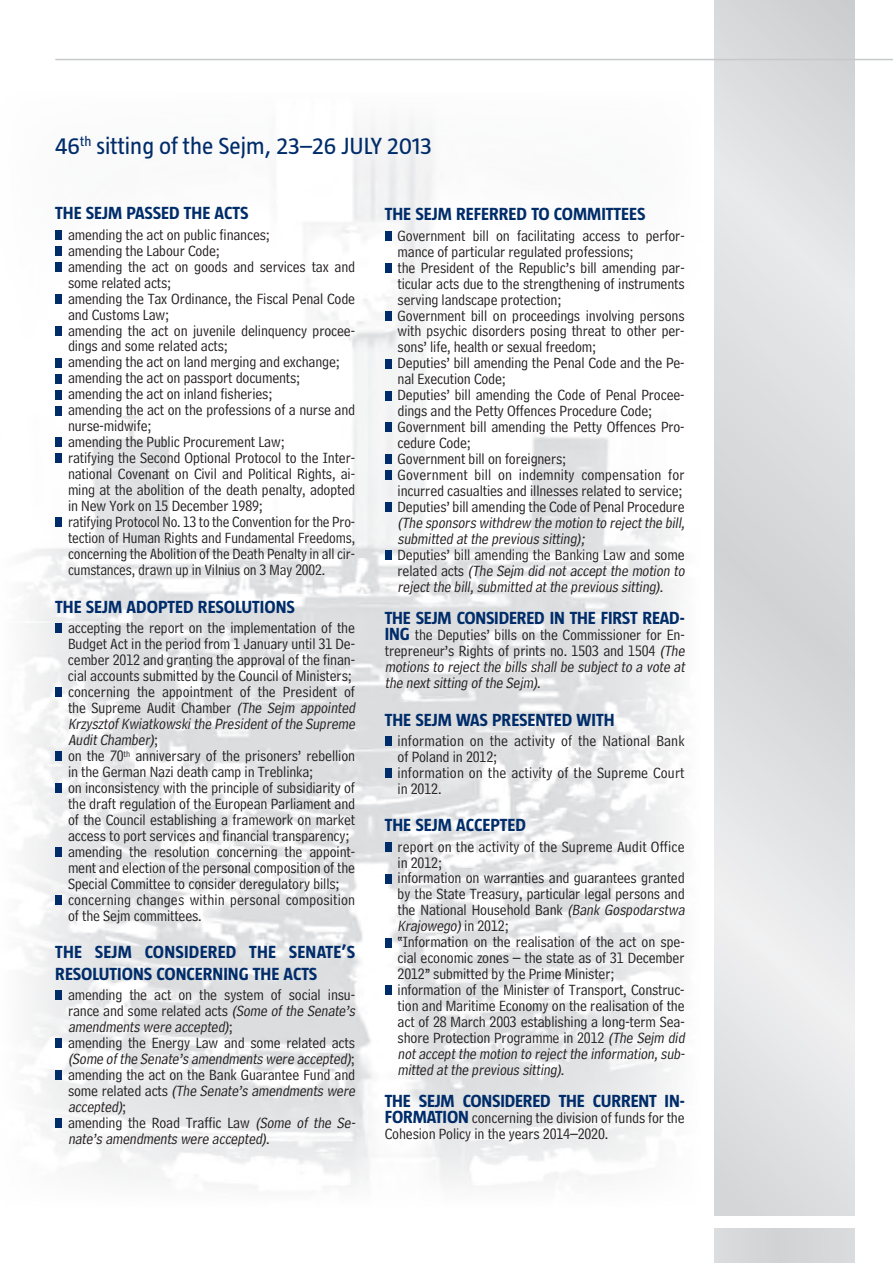
<style>
.page{position:relative;width:893px;height:1263px;background:#fff}
.page>*{position:absolute;margin:0;border:0;box-sizing:border-box;transform-origin:0 0}
.t1{font:24px "Taz CE";color:#002d6a}
.t2{font:700 18px/21.6px "Taz CE";color:#002d6a}
.t3{font:12.6px/16px "Bell Cent Sejm";letter-spacing:-.01em;color:#231f20}
.t4{font:italic 12.6px/16px "Bell Cent Sejm";color:#231f20}
.t5{font:12.6px/16px "Bell Cent Sejm";letter-spacing:.01em;color:#231f20}
.s1{font-style:italic}
.s2{font-style:normal}
.s3{font-family:"Taz CE";font-weight:700;font-size:18px;color:#002d6a}
</style>
<div class="page">
<img style="left:24px;top:121px;width:656px;height:1066px">
<div style="left:714px;top:0;width:141px;height:1215px;background:linear-gradient(to bottom,#dadbdd,#e4e4e6)"></div>
<div style="left:714px;top:1228px;width:141px;height:35px;background:#d6d7d9"></div>
<hr style="left:55px;top:59px;width:838px;height:1px;background:#c7c8ca">
<div style="left:55px;top:230px;width:7px;height:10px;background:#002d6a"></div>
<div style="left:55px;top:246px;width:7px;height:10px;background:#002d6a"></div>
<div style="left:55px;top:262px;width:7px;height:10px;background:#002d6a"></div>
<div style="left:55px;top:294px;width:7px;height:10px;background:#002d6a"></div>
<div style="left:55px;top:326px;width:7px;height:9px;background:#002d6a"></div>
<div style="left:55px;top:358px;width:7px;height:9px;background:#002d6a"></div>
<div style="left:55px;top:374px;width:7px;height:9px;background:#002d6a"></div>
<div style="left:55px;top:390px;width:7px;height:9px;background:#002d6a"></div>
<div style="left:55px;top:406px;width:7px;height:9px;background:#002d6a"></div>
<div style="left:55px;top:438px;width:7px;height:9px;background:#002d6a"></div>
<div style="left:55px;top:454px;width:7px;height:9px;background:#002d6a"></div>
<div style="left:55px;top:517px;width:7px;height:10px;background:#002d6a"></div>
<div style="left:55px;top:623px;width:7px;height:10px;background:#002d6a"></div>
<div style="left:55px;top:687px;width:7px;height:10px;background:#002d6a"></div>
<div style="left:55px;top:751px;width:7px;height:10px;background:#002d6a"></div>
<div style="left:55px;top:783px;width:7px;height:10px;background:#002d6a"></div>
<div style="left:55px;top:847px;width:7px;height:10px;background:#002d6a"></div>
<div style="left:55px;top:895px;width:7px;height:9px;background:#002d6a"></div>
<div style="left:55px;top:990px;width:7px;height:10px;background:#002d6a"></div>
<div style="left:55px;top:1038px;width:7px;height:10px;background:#002d6a"></div>
<div style="left:55px;top:1070px;width:7px;height:10px;background:#002d6a"></div>
<div style="left:55px;top:1118px;width:7px;height:10px;background:#002d6a"></div>
<div style="left:385px;top:231px;width:6px;height:10px;background:#002d6a"></div>
<div style="left:385px;top:263px;width:6px;height:10px;background:#002d6a"></div>
<div style="left:385px;top:311px;width:6px;height:9px;background:#002d6a"></div>
<div style="left:385px;top:359px;width:6px;height:9px;background:#002d6a"></div>
<div style="left:385px;top:391px;width:6px;height:9px;background:#002d6a"></div>
<div style="left:385px;top:423px;width:6px;height:9px;background:#002d6a"></div>
<div style="left:385px;top:454px;width:6px;height:10px;background:#002d6a"></div>
<div style="left:385px;top:470px;width:6px;height:10px;background:#002d6a"></div>
<div style="left:385px;top:502px;width:6px;height:10px;background:#002d6a"></div>
<div style="left:385px;top:550px;width:6px;height:10px;background:#002d6a"></div>
<div style="left:385px;top:736px;width:6px;height:10px;background:#002d6a"></div>
<div style="left:385px;top:768px;width:6px;height:10px;background:#002d6a"></div>
<div style="left:385px;top:842px;width:6px;height:9px;background:#002d6a"></div>
<div style="left:385px;top:874px;width:6px;height:9px;background:#002d6a"></div>
<div style="left:385px;top:938px;width:6px;height:9px;background:#002d6a"></div>
<div style="left:385px;top:985px;width:6px;height:10px;background:#002d6a"></div>
<h1 class="t1" style="left:55px;top:133px;width:378px">46<sup>th</sup> sitting of the Sejm, 23–26 JULY 2013</h1>
<h2 class="t2" style="left:55px;top:202px;width:195px">THE SEJM PASSED THE ACTS</h2>
<p class="t3" style="left:68px;top:226px;width:289px">amending the act on public finances;<br>amending the Labour Code;<br>amending the act on goods and services tax and some related acts;<br>amending the Tax Ordinance, the Fiscal Penal Code and Customs Law;<br>amending the act on juvenile delinquency procee&shy;dings and some related acts;<br>amending the act on land merging and exchange; amending the act on passport documents; amending the act on inland fisheries;<br>amending the act on the professions of a nurse and nurse-midwife;<br>amending the Public Procurement Law;<br>ratifying the Second Optional Protocol to the Inter&shy;national Covenant on Civil and Political Rights, ai&shy;ming at the abolition of the death penalty, adopted in New York on 15 December 1989;<br>ratifying Protocol No. 13 to the Convention for the Pro&shy;tection of Human Rights and Fundamental Freedoms, concerning the Abolition of the Death Penalty in all cir&shy;cumstances, drawn up in Vilnius on 3 May 2002.</p>
<h2 class="t2" style="left:55px;top:596px;width:241px">THE SEJM ADOPTED RESOLUTIONS</h2>
<p class="t3" style="left:68px;top:620px;width:291px">accepting the report on the implementation of the Budget Act in the period from 1 January until 31 De&shy;cember 2012 and granting the approval of the finan&shy;cial accounts submitted by the Council of Ministers; concerning the appointment of the President of the Supreme Audit Chamber <span class="s1">(The Sejm appointed Krzysztof Kwiatkowski the President of the Supreme Audit Chamber)</span>;<br>on the 70<sup>th</sup> anniversary of the prisoners’ rebellion in the German Nazi death camp in Treblinka;<br>on inconsistency with the principle of subsidiarity of the draft regulation of the European Parliament and of the Council establishing a framework on market access to port services and financial transparency; amending the resolution concerning the appoint&shy;ment and election of the personal composition of the Special Committee to consider deregulatory bills; concerning changes within personal composition of the Sejm committees.</p>
<h2 class="t2" style="left:55px;top:941px;width:301px">THE SEJM CONSIDERED THE SENATE’S<br>RESOLUTIONS CONCERNING THE ACTS</h2>
<p class="t3" style="left:68px;top:987px;width:291px">amending the act on the system of social insu&shy;rance and some related acts <span class="s1">(SomeoftheSenate’s amendments were accepted)</span>;<br>amending the Energy Law and some related acts <span class="s1">(Some of the Senate’s amendments were accepted)</span>; amending the act on the Bank Guarantee Fund and s o m e r e l a te d a cts <span class="s1">(The Senate’s amendments were accepted)</span>;<br>amending the Road Traffic Law <span class="s1">(Some of the Se&shy;nate’s amendments were accepted)</span>.</p>
<h2 class="t2" style="left:385px;top:203px;width:262px">THE SEJM REFERRED TO COMMITTEES</h2>
<p class="t3" style="left:398px;top:227px;width:289px">Government bill on facilitating access to perfor&shy;mance of particular regulated professions;<br>the President of the Republic’s bill amending par&shy;ticular acts due to the strengthening of instruments serving landscape protection;<br>Government bill on proceedings involving persons with psychic disorders posing threat to other per&shy;sons’ life, health or sexual freedom;<br>Deputies’ bill amending the Penal Code and the Pe&shy;nal Execution Code;<br>Deputies’ bill amending the Code of Penal Procee&shy;dings and the Petty Offences Procedure Code; Government bill amending the Petty Offences Pro&shy;cedure Code;<br>Government bill on foreigners;<br>Government bill on indemnity compensation for incurred casualties and illnesses related to service; Deputies’ bill amending the Code of Penal Procedure</p>
<p class="t4" style="left:398px;top:515px;width:291px">(The sponsors withdrew the motion to reject the bill, submitted at the previous sitting);</p>
<p class="t4" style="left:398px;top:547px;width:291px"><span class="s2">Deputies’ bill amending the Banking Law and some r e l a t e d a c t s</span> (The Sejm did not accept the motion to reject the bill, submitted at the previous sitting)<span class="s2">.</span></p>
<h2 class="t2" style="left:385px;top:607px;width:301px">THE SEJM CONSIDERED IN THE FIRST READ-</h2>
<p class="t3" style="left:385px;top:627px;width:304px"><span class="s3">ING</span> the Deputies’ bills on the Commissioner for En&shy;trepreneur’s Rights of prints no. 1503 and 1504 <span class="s1">(The motions to reject the bills shall be subject to a vote at the next sitting of the Sej m)</span>.</p>
<h2 class="t2" style="left:385px;top:709px;width:231px">THE SEJM WAS PRESENTED WITH</h2>
<p class="t5" style="left:398px;top:732px;width:289px">information on the activity of the National Bank of Poland in 2012;<br>information on the activity of the Supreme Court in 2012.</p>
<h2 class="t2" style="left:385px;top:814px;width:143px">THE SEJM ACCEPTED</h2>
<p class="t3" style="left:398px;top:838px;width:291px">report on the activity of the Supreme Audit Office in 2012;<br>information on warranties and guarantees granted by the State Treasury, particular legal persons and the National Household Bank <span class="s1">(Bank Gospodarstwa Krajowego)</span> in 2012;<br>“Information on the realisation of the act on spe&shy;cial economic zones – the state as of 31 December 2012” submitted by the Prime Minister;<br>information of the Minister of Transport, Construc&shy;tion and Maritime Economy on the realisation of the act of 28 March 2003 establishing a long-term Sea&shy;shore Protection Programme in 2012 <span class="s1">(TheSejmdid not accept the motion to reject the information, sub&shy;mitted at the previous sitting)</span>.</p>
<h2 class="t2" style="left:385px;top:1090px;width:301px">THE SEJM CONSIDERED THE CURRENT IN-</h2>
<p class="t3" style="left:385px;top:1110px;width:301px"><span class="s3">FORMATION</span> concerning the division of funds for the<br>Cohesion Policy in the years 2014–2020.</p>
</div>
